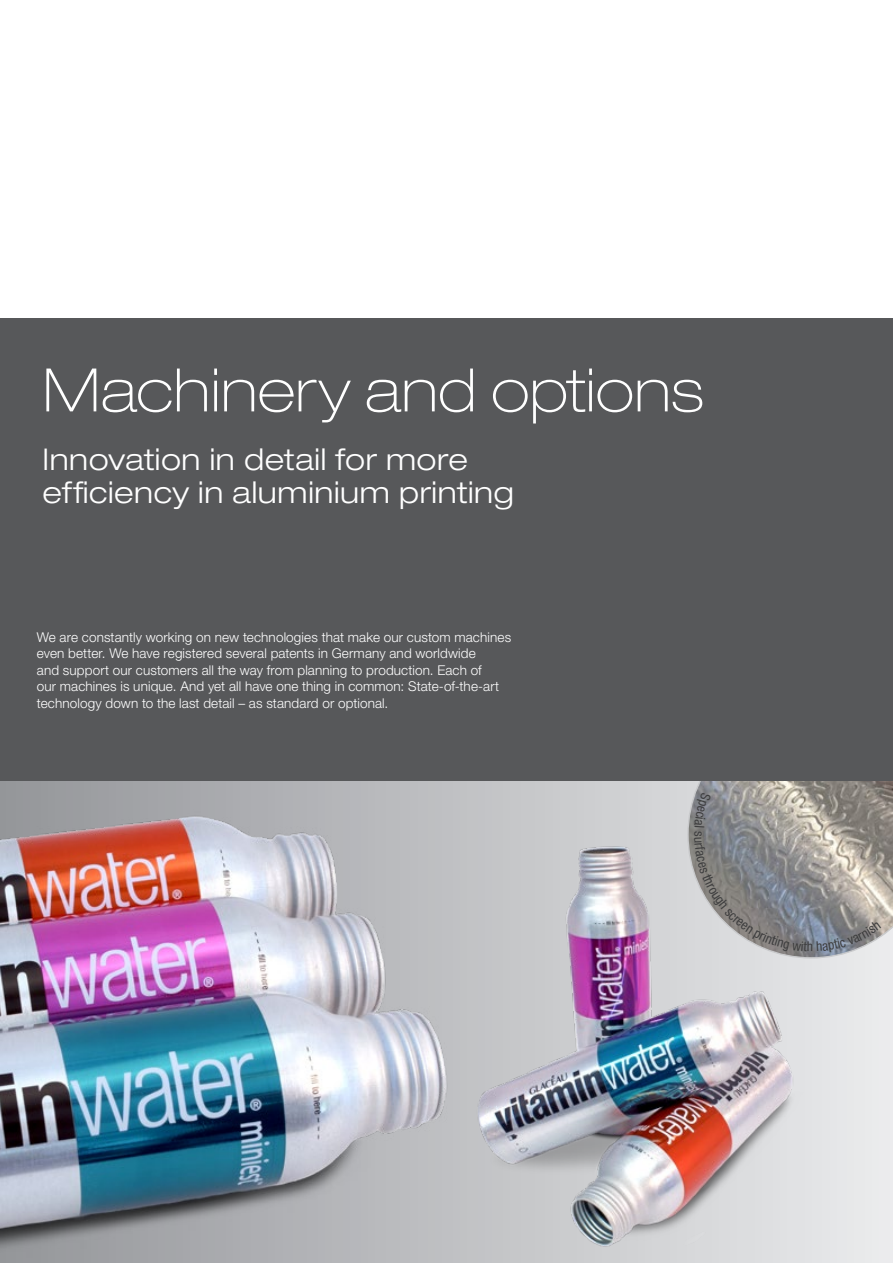
<style>
.page{position:relative;width:893px;height:1263px;background:#fff}
.page>*{position:absolute;margin:0;border:0;box-sizing:border-box;transform-origin:0 0}
.t1{font:100 expanded 60px "Helvetica Neue LT Std";letter-spacing:.005em;color:#fff}
.t2{font:300 expanded 30px/33px "Helvetica Neue LT Std";letter-spacing:.02em;color:#fff}
.t3{font:300 13.5px/16.5px "Helvetica Neue LT Std";letter-spacing:.01em;color:#fff}
</style>
<div class="page">
<div style="left:0;top:318px;width:893px;height:463px;background:#57585a"></div>
<svg style="left:0;top:781px;width:893px;height:482px;background:#d2d3d5"></svg>
<img style="left:0;top:799px;width:454px;height:464px">
<img style="left:452px;top:836px;width:377px;height:427px">
<svg style="left:687px;top:781px;width:206px;height:177px;background:#b0aeaa"></svg>
<svg style="left:694px;top:792px;width:187px;height:160px;background:#9a9998"></svg>
<h1 class="t1" style="left:43px;top:354px;width:662px">Machinery and options</h1>
<h2 class="t2" style="left:43px;top:442px;width:473px">Innovation in detail for more efficiency in aluminium printing</h2>
<p class="t3" style="left:37px;top:629px;width:476px">We are constantly working on new technologies that make our custom machines even better. We have registered several patents in Germany and worldwide<br>and support our customers all the way from planning to production. Each of<br>our machines is unique. And yet all have one thing in common: State-of-the-art technology down to the last detail – as standard or optional.</p>
</div>
